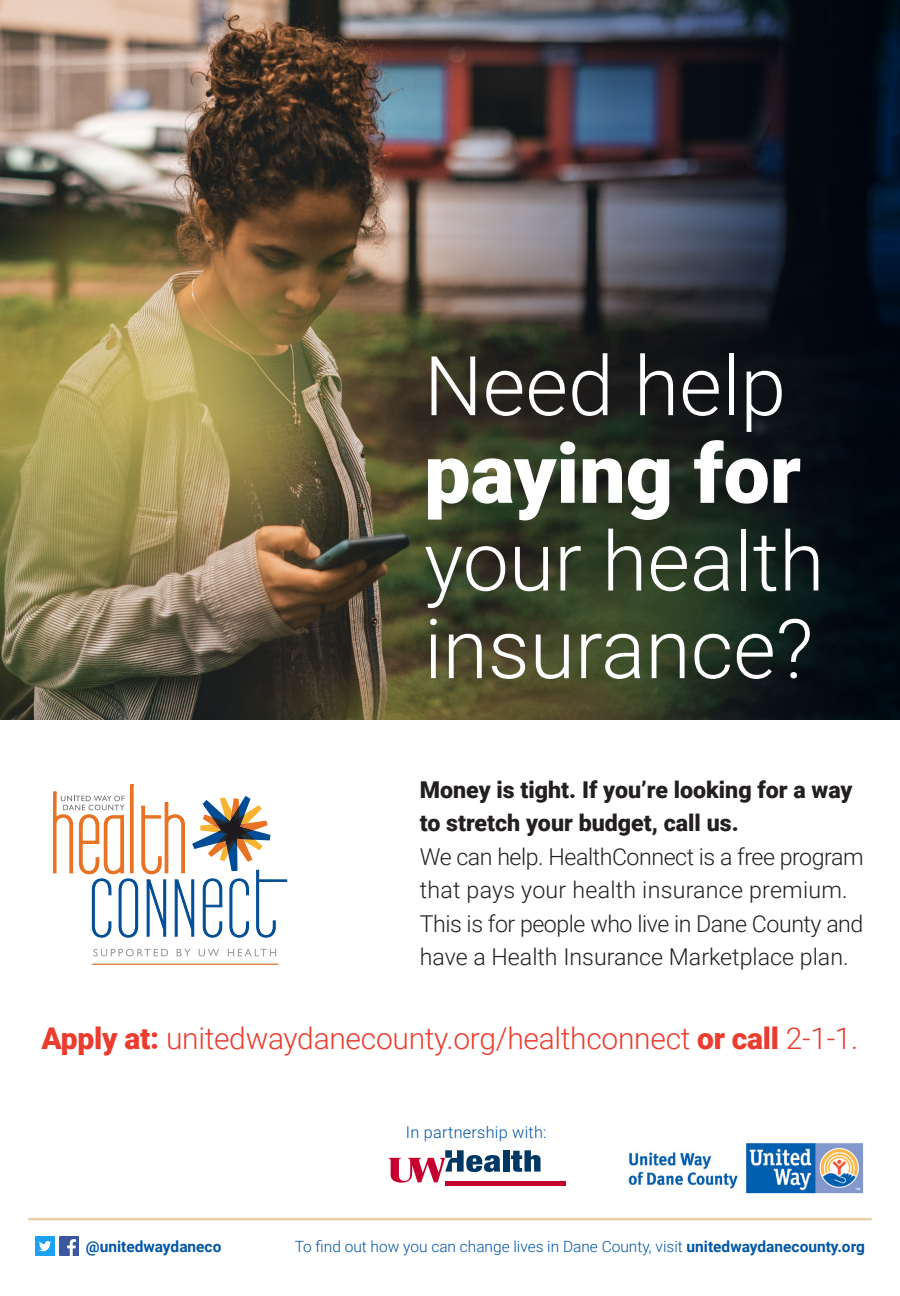
<style>
.page{position:relative;width:900px;height:1296px;background:#fff}
.page>*{position:absolute;margin:0;border:0;box-sizing:border-box;transform-origin:0 0}
.t1{font:300 82.6px/87.6px "Roboto";color:#fff}
.t2{font:300 30px "Roboto";letter-spacing:-.01em;color:#ea3d2f}
.t3{font:300 23.2px/33.6px "Roboto";letter-spacing:-.015em;color:#231f20}
.body_SMOLR{font:300 16.2px "Roboto";letter-spacing:.015em;color:#0155a7}
.body_SMOLR-2{font:300 15.4px "Roboto";color:#0155a7}
.body_SMOLR-3{font:700 15.4px "Roboto";color:#0155a7}
.s1{font-weight:900}
.s2{font-weight:700}
</style>
<div class="page">
<img style="left:0;top:0;width:311px;height:720px">
<img style="left:311px;top:0;width:589px;height:720px">
<img style="left:628px;top:1143px;width:236px;height:50px">
<img style="left:35px;top:1236px;width:19px;height:19px">
<img style="left:59px;top:1236px;width:19px;height:19px">
<svg style="left:94px;top:949px;width:74px;height:7px"></svg>
<svg style="left:177px;top:949px;width:14px;height:7px"></svg>
<svg style="left:199px;top:949px;width:20px;height:7px"></svg>
<svg style="left:228px;top:949px;width:48px;height:7px"></svg>
<hr style="left:92px;top:964px;width:186px;height:1px;background:#e97324">
<svg style="left:53px;top:785px;width:234px;height:153px"></svg>
<div style="left:445px;top:1181px;width:121px;height:5px;background:#c5002e"></div>
<div style="left:503px;top:1150px;width:6px;height:22px;background:#003864"></div>
<svg style="left:511px;top:1150px;width:30px;height:22px"></svg>
<svg style="left:389px;top:1150px;width:111px;height:33px"></svg>
<hr style="left:28px;top:1218px;width:844px;height:2px;background:#e7d0a7">
<p class="t1" style="left:424px;top:339px;width:402px">Need help <span class="s1">paying for </span>your health insurance?</p>
<p class="t3" style="left:420px;top:772px;width:445px"><span class="s1">Money is tight. If you’re looking for a way to stretch your budget, call us.<br></span>We can help. HealthConnect is a free program that pays your health insurance premium.<br>This is for people who live in Dane County and have a Health Insurance Marketplace plan.</p>
<p class="t2" style="left:42px;top:1017px;width:818px"><span class="s1">Apply at:</span> unitedwaydanecounty.org/healthconnect <span class="s1">or call</span> 2-1-1.</p>
<p class="body_SMOLR" style="left:406px;top:1121px;width:142px">In partnership with:</p>
<p class="body_SMOLR-3" style="left:86px;top:1236px;width:137px">@unitedwaydaneco</p>
<p class="body_SMOLR-2" style="left:295px;top:1236px;width:572px">To find out how you can change lives in Dane County, visit <span class="s2">unitedwaydanecounty.org</span></p>
</div>
